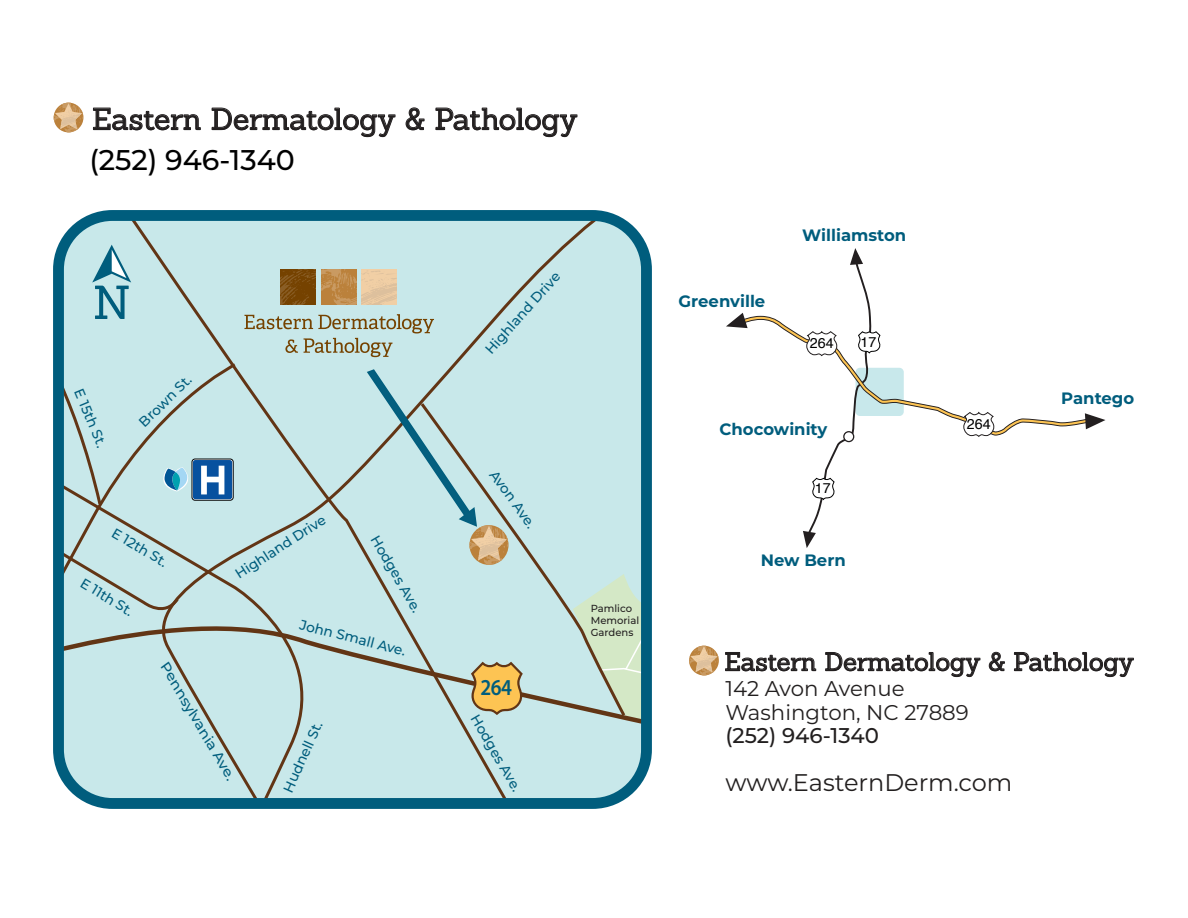
<style>
.page{position:relative;width:1188px;height:918px;background:#fff}
.page>*{position:absolute;margin:0;border:0;box-sizing:border-box;transform-origin:0 0}
.t1{font:30px "Sanchez";letter-spacing:-.005em;color:#221f1f}
.t2{font:500 28.5px "Montserrat";color:#000}
.t3{font:25.35px "Sanchez";letter-spacing:-.005em;color:#221f1f}
.t4{font:24px "Montserrat";letter-spacing:-.005em;color:#221f1f}
.t5{font:600 22.8px "Myriad Pro";color:#005d7d;scale:.89 1}
.t6{font:21.3px/23.9px "Montserrat";color:#221f1f}
.t7{font:500 21.3px "Montserrat";color:#221f1f}
.t8{font:700 16.5px "Montserrat";color:#005d7d}
.t9{font:14.25px "Helvetica";color:#000}
.t10{font:500 13.95px "Montserrat";color:#005d7d}
.t11{font:500 13.95px "Montserrat";color:#005d7d;scale:1.07 1}
.t12{font:500 10.2px/12.3px "Montserrat";color:#231f20}
</style>
<div class="page">
<svg style="left:549px;top:222px;width:91px;height:575px"></svg>
<div style="left:65px;top:618px;width:47px;height:162px;background:#c8e8ea"></div>
<svg style="left:549px;top:401px;width:78px;height:317px"></svg>
<div style="left:112px;top:222px;width:437px;height:575px;background:#c8e8ea"></div>
<div style="left:53px;top:210px;width:599px;height:599px;border:11px solid #005d7d;border-radius:54px"></div>
<div style="left:192px;top:459px;width:41px;height:41px;border:1px solid #000;border-radius:3px"></div>
<div style="left:193px;top:460px;width:39px;height:39px;background:#07519f;border-radius:2px"></div>
<svg style="left:243px;top:310px;width:191px;height:47px"></svg>
<svg style="left:279px;top:265px;width:118px;height:39px"></svg>
<svg style="left:59px;top:216px;width:165px;height:402px"></svg>
<svg style="left:726px;top:248px;width:379px;height:300px"></svg>
<svg style="left:367px;top:369px;width:142px;height:196px"></svg>
<svg style="left:689px;top:646px;width:30px;height:29px"></svg>
<svg style="left:725px;top:652px;width:91px;height:19px"></svg>
<svg style="left:825px;top:652px;width:155px;height:25px"></svg>
<svg style="left:989px;top:652px;width:16px;height:19px"></svg>
<svg style="left:1014px;top:652px;width:120px;height:25px"></svg>
<svg style="left:93px;top:108px;width:108px;height:22px"></svg>
<svg style="left:212px;top:108px;width:183px;height:29px"></svg>
<svg style="left:406px;top:108px;width:18px;height:22px"></svg>
<svg style="left:436px;top:108px;width:141px;height:29px"></svg>
<svg style="left:54px;top:103px;width:29px;height:29px"></svg>
<h1 class="t1" style="left:92px;top:99px;width:487px">Eastern Dermatology &amp; Pathology</h1>
<h2 class="t2" style="left:89px;top:139px;width:207px">(252) 946-1340</h2>
<p class="t10" style="left:87px;top:386px;width:63px;rotate:67deg">E 15th St.</p>
<p class="t10" style="left:134px;top:417px;width:69px;rotate:-44deg">Brown St.</p>
<p class="t10" style="left:118px;top:523px;width:63px;rotate:31deg">E 12th St.</p>
<p class="t10" style="left:87px;top:573px;width:61px;rotate:31deg">E 11th St.</p>
<p class="t10" style="left:231px;top:567px;width:106px;rotate:-33deg">Highland Drive</p>
<p class="t10" style="left:383px;top:532px;width:88px;rotate:60deg">Hodges Ave.</p>
<p class="t10" style="left:302px;top:615px;width:111px;rotate:14deg">John Small Ave.</p>
<p class="t11" style="left:173px;top:659px;width:127px;rotate:60deg">Pennsylvania Ave.</p>
<p class="t10" style="left:278px;top:788px;width:78px;rotate:-66deg">Hudnell St.</p>
<p class="t10" style="left:480px;top:345px;width:106px;rotate:-48deg">Highland Drive</p>
<p class="t10" style="left:501px;top:466px;width:69px;rotate:54deg">Avon Ave.</p>
<h3 class="t5" style="left:480px;top:672px;width:37px">264</h3>
<p class="t10" style="left:483px;top:711px;width:88px;rotate:60deg">Hodges Ave.</p>
<p class="t12" style="left:591px;top:601px;width:50px">Pamlico<br>Memorial<br>Gardens</p>
<p class="t8" style="left:679px;top:289px;width:88px">Greenville</p>
<p class="t8" style="left:802px;top:223px;width:106px">Williamston</p>
<p class="t9" style="left:810px;top:332px;width:25px">264</p>
<p class="t9" style="left:861px;top:331px;width:17px">17</p>
<p class="t8" style="left:719px;top:418px;width:110px">Chocowinity</p>
<p class="t9" style="left:815px;top:477px;width:17px">17</p>
<p class="t8" style="left:761px;top:548px;width:87px">New Bern</p>
<p class="t9" style="left:967px;top:413px;width:25px">264</p>
<p class="t8" style="left:1061px;top:387px;width:74px">Pantego</p>
<h3 class="t3" style="left:724px;top:645px;width:411px">Eastern Dermatology &amp; Pathology</h3>
<h3 class="t6" style="left:725px;top:676px;width:245px">142 Avon Avenue<br>Washington, NC 27889</h3>
<h3 class="t7" style="left:725px;top:721px;width:155px">(252) 946-1340</h3>
<h3 class="t4" style="left:725px;top:766px;width:289px">www.EasternDerm.com</h3>
</div>
